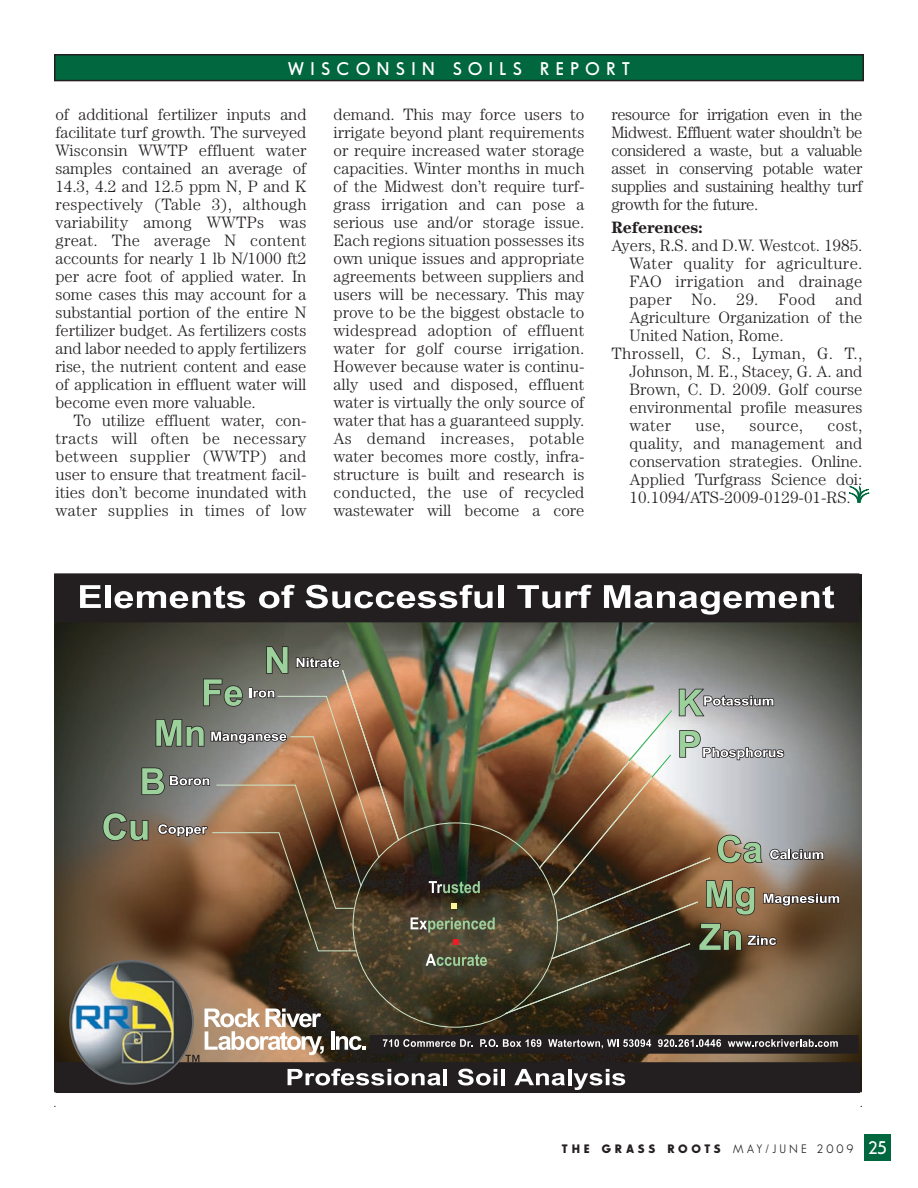
<style>
.page{position:relative;width:918px;height:1188px;background:#fff}
.page>*{position:absolute;margin:0;border:0;box-sizing:border-box;transform-origin:0 0}
.t1{font:600 18px "Sans Serif FLF";letter-spacing:.355em;color:#fff}
.t2{font:300 16.5px/18px "Century";color:#231f20;text-align:justify}
.t3{font:300 16.5px "Century";letter-spacing:.02em;color:#231f20}
.t4{font:700 16.5px "Century";letter-spacing:-.01em;color:#231f20}
.t5{font:700 12px "Sans Serif FLF";letter-spacing:.31em;color:#231f20}
.s1{font-weight:400}
.s2{font-weight:600;font-size:18px;color:#fff}
</style>
<div class="page">
<div style="left:864px;top:1134px;width:27px;height:27px;background:#00673e"></div>
<svg style="left:849px;top:486px;width:20px;height:17px"></svg>
<div style="left:55px;top:55px;width:808px;height:26px;background:#00673e"></div>
<div style="left:54px;top:54px;width:810px;height:27px;border:2px solid #231f20"></div>
<img style="left:55px;top:574px;width:806px;height:518px">
<div style="left:55px;top:574px;width:804px;height:48px;background:#231f20"></div>
<div style="left:54px;top:573px;width:805px;height:49px;border:2px solid #231f20"></div>
<svg style="left:80px;top:585px;width:21px;height:23px"></svg>
<div style="left:105px;top:585px;width:6px;height:23px;background:#fff"></div>
<svg style="left:115px;top:586px;width:130px;height:22px"></svg>
<svg style="left:259px;top:585px;width:36px;height:23px"></svg>
<svg style="left:306px;top:585px;width:187px;height:23px"></svg>
<div style="left:498px;top:585px;width:5px;height:23px;background:#fff"></div>
<svg style="left:517px;top:585px;width:43px;height:23px"></svg>
<svg style="left:566px;top:585px;width:26px;height:23px"></svg>
<svg style="left:604px;top:585px;width:230px;height:30px"></svg>
<svg style="left:194px;top:1055px;width:5px;height:7px"></svg>
<svg style="left:205px;top:1009px;width:119px;height:46px"></svg>
<hr style="left:331px;top:1031px;width:3px;height:19px;background:#fff">
<svg style="left:336px;top:1036px;width:30px;height:14px"></svg>
<div style="left:370px;top:1036px;width:488px;height:17px;background:#231f20"></div>
<div style="left:370px;top:1035px;width:489px;height:19px;border:2px solid #231f20"></div>
<svg style="left:383px;top:1039px;width:89px;height:8px"></svg>
<svg style="left:480px;top:1039px;width:61px;height:8px"></svg>
<svg style="left:548px;top:1039px;width:103px;height:10px"></svg>
<svg style="left:658px;top:1039px;width:63px;height:8px"></svg>
<svg style="left:728px;top:1039px;width:110px;height:8px"></svg>
<img style="left:102px;top:646px;width:298px;height:306px">
<img style="left:504px;top:688px;width:337px;height:327px">
<svg style="left:429px;top:881px;width:51px;height:12px"></svg>
<svg style="left:411px;top:917px;width:84px;height:16px"></svg>
<svg style="left:426px;top:954px;width:61px;height:12px"></svg>
<svg style="left:453px;top:940px;width:5px;height:5px"></svg>
<svg style="left:452px;top:903px;width:5px;height:5px"></svg>
<div style="left:56px;top:1063px;width:803px;height:29px;background:#231f20"></div>
<div style="left:55px;top:1062px;width:805px;height:31px;border:2px solid #231f20"></div>
<svg style="left:288px;top:1069px;width:153px;height:16px"></svg>
<hr style="left:444px;top:1069px;width:3px;height:16px;background:#fff">
<svg style="left:458px;top:1069px;width:39px;height:16px"></svg>
<hr style="left:501px;top:1069px;width:4px;height:16px;background:#fff">
<svg style="left:514px;top:1069px;width:51px;height:16px"></svg>
<hr style="left:568px;top:1069px;width:4px;height:16px;background:#fff">
<svg style="left:574px;top:1069px;width:51px;height:21px"></svg>
<img style="left:70px;top:960px;width:124px;height:122px">
<svg style="left:70px;top:1004px;width:4px;height:8px"></svg>
<p class="t1" style="left:288px;top:61px;width:344px">WISCONSIN SOILS REPORT</p>
<p class="t2" style="left:55px;top:107px;width:253px">of additional fertilizer inputs and</p>
<p class="t2" style="left:55px;top:125px;width:252px">facilitate turf growth. The surveyed</p>
<p class="t2" style="left:55px;top:143px;width:253px">Wisconsin WWTP effluent water</p>
<p class="t2" style="left:55px;top:161px;width:252px">samples contained an average of</p>
<p class="t2" style="left:55px;top:179px;width:253px">14.3, 4.2 and 12.5 ppm N, P and K</p>
<p class="t2" style="left:55px;top:197px;width:253px">respectively (Table 3), although</p>
<p class="t2" style="left:55px;top:215px;width:253px">variability among WWTPs was</p>
<p class="t2" style="left:55px;top:233px;width:253px">great. The average N content</p>
<p class="t2" style="left:55px;top:251px;width:253px">accounts for nearly 1 lb N/1000 ft2</p>
<p class="t2" style="left:55px;top:269px;width:252px">per acre foot of applied water. In</p>
<p class="t2" style="left:55px;top:287px;width:252px">some cases this may account for a</p>
<p class="t2" style="left:55px;top:305px;width:253px">substantial portion of the entire N</p>
<p class="t2" style="left:55px;top:323px;width:253px">fertilizer budget. As fertilizers costs</p>
<p class="t2" style="left:55px;top:341px;width:253px">and labor needed to apply fertilizers</p>
<p class="t2" style="left:55px;top:359px;width:253px">rise, the nutrient content and ease</p>
<p class="t2" style="left:55px;top:377px;width:253px">of application in effluent water will</p>
<p class="t2" style="left:55px;top:395px;width:202px">become even more valuable.</p>
<p class="t2" style="left:74px;top:413px;width:234px">To utilize effluent water, con-</p>
<p class="t3" style="left:55px;top:433px;width:252px">tracts will often be necessary</p>
<p class="t3" style="left:55px;top:451px;width:252px">between supplier (WWTP) and</p>
<p class="t2" style="left:55px;top:467px;width:253px">user to ensure that treatment facil-</p>
<p class="t2" style="left:55px;top:485px;width:253px">ities don’t become inundated with</p>
<p class="t3" style="left:55px;top:505px;width:253px">water supplies in times of low</p>
<p class="t2" style="left:334px;top:107px;width:253px">demand. This may force users to irrigate beyond plant requirements or require increased water storage capacities. Winter months in much of the Midwest don’t require turf&shy;grass irrigation and can pose a serious use and/or storage issue.<br>Each regions situation possesses its own unique issues and appropriate agreements between suppliers and users will be necessary. This may prove to be the biggest obstacle to widespread adoption of effluent water for golf course irrigation.<br>However because water is continu&shy;ally used and disposed, effluent water is virtually the only source of water that has a guaranteed supply.<br>As demand increases, potable water becomes more costly, infra&shy;structure is built and research is conducted, the use of recycled wastewater will become a core</p>
<p class="t2" style="left:612px;top:107px;width:253px">resource for irrigation even in the Midwest. Effluent water shouldn’t be considered a waste, but a valuable asset in conserving potable water supplies and sustaining healthy turf growth for the future.</p>
<p class="t4" style="left:612px;top:222px;width:93px">References:</p>
<p class="t2" style="left:612px;top:238px;width:253px">Ayers, R.S. and D.W. Westcot. 1985.</p>
<p class="t3" style="left:630px;top:258px;width:234px">Water quality for agriculture.</p>
<p class="t3" style="left:630px;top:276px;width:234px">FAO irrigation and drainage</p>
<p class="t3" style="left:630px;top:294px;width:234px">paper No. 29. Food and</p>
<p class="t2" style="left:630px;top:310px;width:234px">Agriculture Organization of the</p>
<p class="t2" style="left:630px;top:328px;width:156px">United Nation, Rome.</p>
<p class="t3" style="left:612px;top:348px;width:253px">Throssell, C. S., Lyman, G. T.,</p>
<p class="t2" style="left:630px;top:364px;width:234px">Johnson, M. E., Stacey, G. A. and</p>
<p class="t2" style="left:630px;top:382px;width:234px">Brown, C. D. 2009. Golf course</p>
<p class="t2" style="left:630px;top:400px;width:234px">environmental profile measures</p>
<p class="t2" style="left:630px;top:418px;width:43px">water</p>
<p class="t2" style="left:696px;top:418px;width:31px">use,</p>
<p class="t2" style="left:750px;top:418px;width:55px">source,</p>
<p class="t2" style="left:630px;top:418px;width:234px;text-indent:198px">cost, quality, and management and conservation strategies. Online.<br>Applied Turfgrass Science doi:<br>10.1094/ATS-2009-0129-01-RS.</p>
<p class="t5" style="left:562px;top:1144px;width:327px">THE GRASS ROOTS <span class="s1">MAY/JUNE 2009</span> <span class="s2">25</span></p>
</div>
